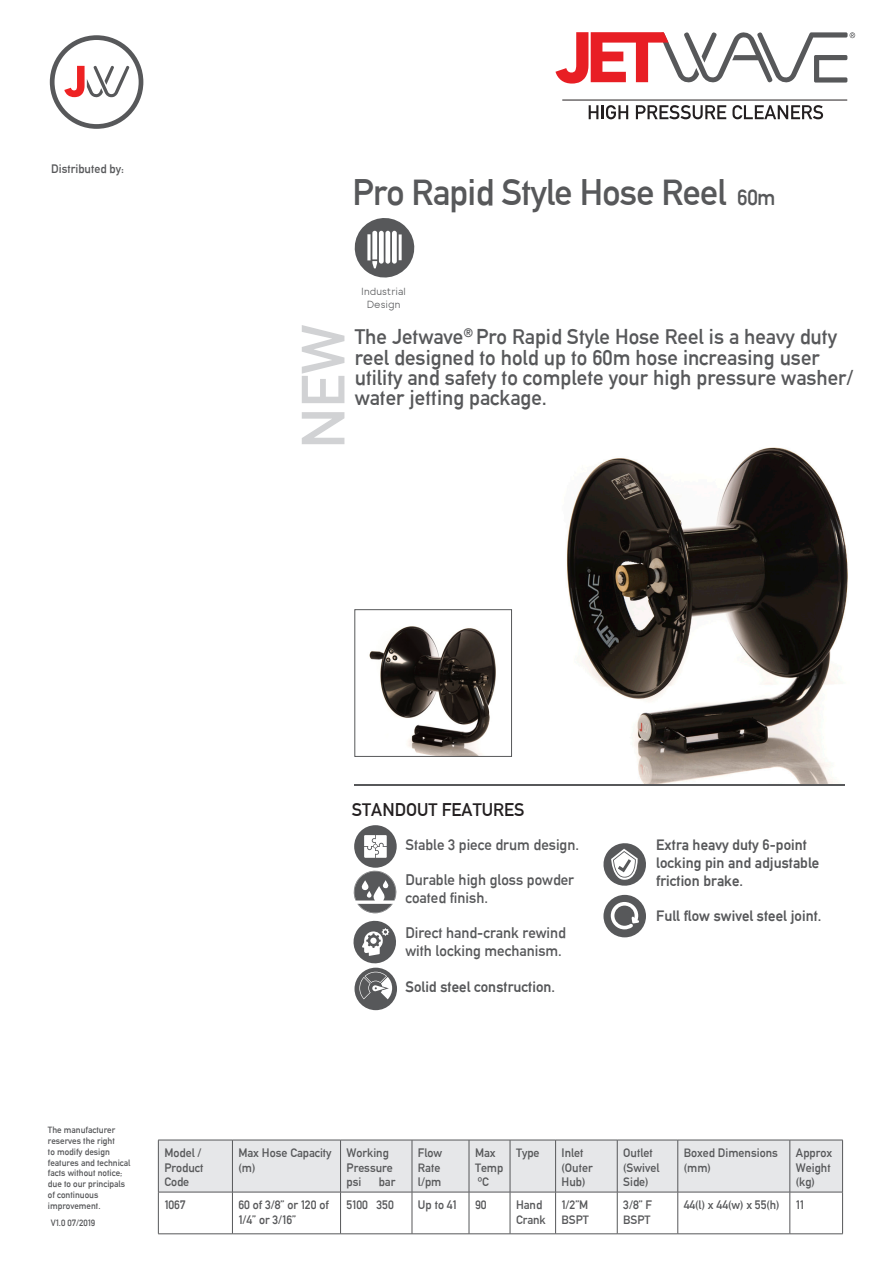
<style>
.page{position:relative;width:893px;height:1263px;background:#fff}
.page>*{position:absolute;margin:0;border:0;box-sizing:border-box;transform-origin:0 0}
.Body{font:60px "Alte DIN1451 Mittelschrift";color:#d1d2d4}
.t1{font:36.15px "Alte DIN1451 Mittelschrift";letter-spacing:-.02em;color:#57585a}
.Body-2{font:21px/20.4px "Alte DIN1451 Mittelschrift";color:#57585a}
.Sub_Head{font:18px "Alte DIN1451 Mittelschrift";color:#231f20}
.t2{font:15px/18px "Alte DIN1451 Mittelschriftgepraegt";color:#57585a}
.t3{font:15px/18px "Alte DIN1451 Mittelschrift";color:#57585a}
.Body-3{font:12px/14.4px "Alte DIN1451 Mittelschrift";color:#57585a}
.Body-4{font:10.5px/12.6px "Toma Sans";color:#57585a;text-align:center}
.Body-5{font:9px/10.8px "Alte DIN1451 Mittelschrift";color:#57585a}
.s1{font-size:21.6px}
.s2{font-family:"Arial"}
</style>
<div class="page">
<img style="left:369px;top:626px;width:127px;height:129px">
<div style="left:354px;top:609px;width:158px;height:148px;border:1px solid #57585a"></div>
<img style="left:566px;top:447px;width:282px;height:337px">
<svg style="left:50px;top:35px;width:93px;height:94px"></svg>
<svg style="left:354px;top:218px;width:61px;height:60px"></svg>
<div style="left:159px;top:1141px;width:683px;height:51px;background:#e6e7e9"></div>
<hr style="left:158px;top:1140px;width:1px;height:52px;background:#57585a">
<hr style="left:158px;top:1140px;width:74px;height:1px;background:#57585a">
<hr style="left:232px;top:1140px;width:1px;height:52px;background:#57585a">
<hr style="left:232px;top:1140px;width:109px;height:1px;background:#57585a">
<hr style="left:341px;top:1140px;width:71px;height:1px;background:#57585a">
<hr style="left:412px;top:1140px;width:57px;height:1px;background:#57585a">
<hr style="left:469px;top:1140px;width:41px;height:1px;background:#57585a">
<hr style="left:510px;top:1140px;width:46px;height:1px;background:#57585a">
<hr style="left:556px;top:1140px;width:61px;height:1px;background:#57585a">
<hr style="left:617px;top:1140px;width:61px;height:1px;background:#57585a">
<hr style="left:678px;top:1140px;width:112px;height:1px;background:#57585a">
<hr style="left:790px;top:1140px;width:53px;height:1px;background:#57585a">
<hr style="left:340px;top:1140px;width:1px;height:52px;background:#57585a">
<hr style="left:412px;top:1140px;width:1px;height:52px;background:#57585a">
<hr style="left:469px;top:1140px;width:1px;height:52px;background:#57585a">
<hr style="left:510px;top:1140px;width:1px;height:52px;background:#57585a">
<hr style="left:555px;top:1140px;width:1px;height:52px;background:#57585a">
<hr style="left:617px;top:1140px;width:1px;height:52px;background:#57585a">
<hr style="left:677px;top:1140px;width:1px;height:52px;background:#57585a">
<hr style="left:790px;top:1140px;width:1px;height:52px;background:#57585a">
<hr style="left:842px;top:1140px;width:1px;height:52px;background:#57585a">
<hr style="left:158px;top:1192px;width:1px;height:41px;background:#57585a">
<hr style="left:158px;top:1192px;width:74px;height:1px;background:#57585a">
<hr style="left:158px;top:1233px;width:74px;height:1px;background:#57585a">
<hr style="left:232px;top:1192px;width:1px;height:41px;background:#57585a">
<hr style="left:232px;top:1192px;width:109px;height:1px;background:#57585a">
<hr style="left:341px;top:1192px;width:71px;height:1px;background:#57585a">
<hr style="left:412px;top:1192px;width:57px;height:1px;background:#57585a">
<hr style="left:469px;top:1192px;width:41px;height:1px;background:#57585a">
<hr style="left:510px;top:1192px;width:46px;height:1px;background:#57585a">
<hr style="left:556px;top:1192px;width:61px;height:1px;background:#57585a">
<hr style="left:617px;top:1192px;width:61px;height:1px;background:#57585a">
<hr style="left:678px;top:1192px;width:112px;height:1px;background:#57585a">
<hr style="left:790px;top:1192px;width:53px;height:1px;background:#57585a">
<hr style="left:340px;top:1192px;width:1px;height:41px;background:#57585a">
<hr style="left:412px;top:1192px;width:1px;height:41px;background:#57585a">
<hr style="left:469px;top:1192px;width:1px;height:41px;background:#57585a">
<hr style="left:510px;top:1192px;width:1px;height:41px;background:#57585a">
<hr style="left:555px;top:1192px;width:1px;height:41px;background:#57585a">
<hr style="left:617px;top:1192px;width:1px;height:41px;background:#57585a">
<hr style="left:677px;top:1192px;width:1px;height:41px;background:#57585a">
<hr style="left:790px;top:1192px;width:1px;height:41px;background:#57585a">
<hr style="left:842px;top:1192px;width:1px;height:41px;background:#57585a">
<hr style="left:232px;top:1233px;width:109px;height:1px;background:#57585a">
<hr style="left:341px;top:1233px;width:71px;height:1px;background:#57585a">
<hr style="left:412px;top:1233px;width:57px;height:1px;background:#57585a">
<hr style="left:469px;top:1233px;width:41px;height:1px;background:#57585a">
<hr style="left:510px;top:1233px;width:46px;height:1px;background:#57585a">
<hr style="left:556px;top:1233px;width:61px;height:1px;background:#57585a">
<hr style="left:617px;top:1233px;width:61px;height:1px;background:#57585a">
<hr style="left:678px;top:1233px;width:112px;height:1px;background:#57585a">
<hr style="left:790px;top:1233px;width:53px;height:1px;background:#57585a">
<hr style="left:562px;top:100px;width:285px;height:1px;background:#231f20">
<svg style="left:589px;top:105px;width:39px;height:14px"></svg>
<svg style="left:636px;top:105px;width:90px;height:14px"></svg>
<svg style="left:732px;top:105px;width:91px;height:14px"></svg>
<svg style="left:555px;top:32px;width:300px;height:52px"></svg>
<hr style="left:354px;top:784px;width:491px;height:2px;background:#57585a">
<svg style="left:603px;top:843px;width:43px;height:43px"></svg>
<div style="left:603px;top:895px;width:43px;height:42px;background:#57585a;border-radius:50%"></div>
<svg style="left:611px;top:902px;width:28px;height:27px"></svg>
<svg style="left:353px;top:825px;width:44px;height:185px"></svg>
<p class="Body-3" style="left:51px;top:161px;width:74px">Distributed by:</p>
<p class="t1" style="left:352px;top:171px;width:425px">Pro Rapid Style Hose Reel <span class="s1">60m</span></p>
<p class="Body" style="left:287px;top:449px;width:126px;rotate:-90deg">NEW</p>
<p class="Body-4" style="left:361px;top:284px;width:46px">Industrial<br>Design</p>
<p class="Body-2" style="left:355px;top:326px;width:500px">The Jetwave<sup>®</sup> Pro Rapid Style Hose Reel is a heavy duty reel designed to hold up to 60m hose increasing user utility and safety to complete your high pressure washer/ water jetting package.</p>
<p class="Sub_Head" style="left:352px;top:798px;width:174px">STANDOUT FEATURES</p>
<p class="t3" style="left:405px;top:835px;width:175px">Stable 3 piece drum design.</p>
<p class="t3" style="left:405px;top:871px;width:170px">Durable high gloss powder coated finish.</p>
<p class="t3" style="left:405px;top:924px;width:162px">Direct hand-crank rewind with locking mechanism.</p>
<p class="t2" style="left:405px;top:977px;width:151px">Solid steel construction.</p>
<p class="t2" style="left:656px;top:835px;width:165px">Extra heavy duty 6-point locking pin and adjustable friction brake.</p>
<p class="t2" style="left:656px;top:906px;width:167px">Full flow swivel steel joint.</p>
<p class="Body-5" style="left:48px;top:1124px;width:84px">The manufacturer reserves the right<br>to modify design features and technical facts without notice; due to our principals of continuous improvement.</p>
<p class="Body-5" style="left:51px;top:1217px;width:46px">V1.0 07/2019</p>
<p class="Body-3" style="left:164px;top:1146px;width:41px">Model /<br>Product<br>Code</p>
<p class="Body-3" style="left:238px;top:1146px;width:95px">Max Hose Capacity (m)</p>
<p class="Body-3" style="left:347px;top:1146px;width:48px">Working<br>Pressure</p>
<p class="Body-3" style="left:347px;top:1174px;width:16px">psi</p>
<p class="Body-3" style="left:379px;top:1174px;width:18px">bar</p>
<p class="Body-3" style="left:418px;top:1146px;width:26px">Flow<br>Rate</p>
<p class="Body-3" style="left:418px;top:1174px;width:25px">l/pm</p>
<p class="Body-3" style="left:475px;top:1146px;width:30px">Max<br>Temp <span class="s2">º</span>C</p>
<p class="Body-3" style="left:516px;top:1146px;width:25px">Type</p>
<p class="Body-3" style="left:562px;top:1146px;width:33px">Inlet (Outer<br>Hub)</p>
<p class="Body-3" style="left:623px;top:1146px;width:38px">Outlet (Swivel<br>Side)</p>
<p class="Body-3" style="left:684px;top:1146px;width:96px">Boxed Dimensions (mm)</p>
<p class="Body-3" style="left:796px;top:1146px;width:38px">Approx<br>Weight (kg)</p>
<p class="Body-3" style="left:164px;top:1198px;width:23px">1067</p>
<p class="Body-3" style="left:238px;top:1198px;width:92px">60 of 3/8” or 120 of<br>1/4” or 3/16”</p>
<p class="Body-3" style="left:347px;top:1198px;width:49px">5100 350</p>
<p class="Body-3" style="left:418px;top:1198px;width:40px">Up to 41</p>
<p class="Body-3" style="left:475px;top:1198px;width:13px">90</p>
<p class="Body-3" style="left:516px;top:1198px;width:31px">Hand<br>Crank</p>
<p class="Body-3" style="left:562px;top:1198px;width:29px">1/2”M<br>BSPT</p>
<p class="Body-3" style="left:623px;top:1198px;width:30px">3/8” F<br>BSPT</p>
<p class="Body-3" style="left:684px;top:1198px;width:97px">44(l) x 44(w) x 55(h)</p>
<p class="Body-3" style="left:796px;top:1198px;width:10px">11</p>
</div>
